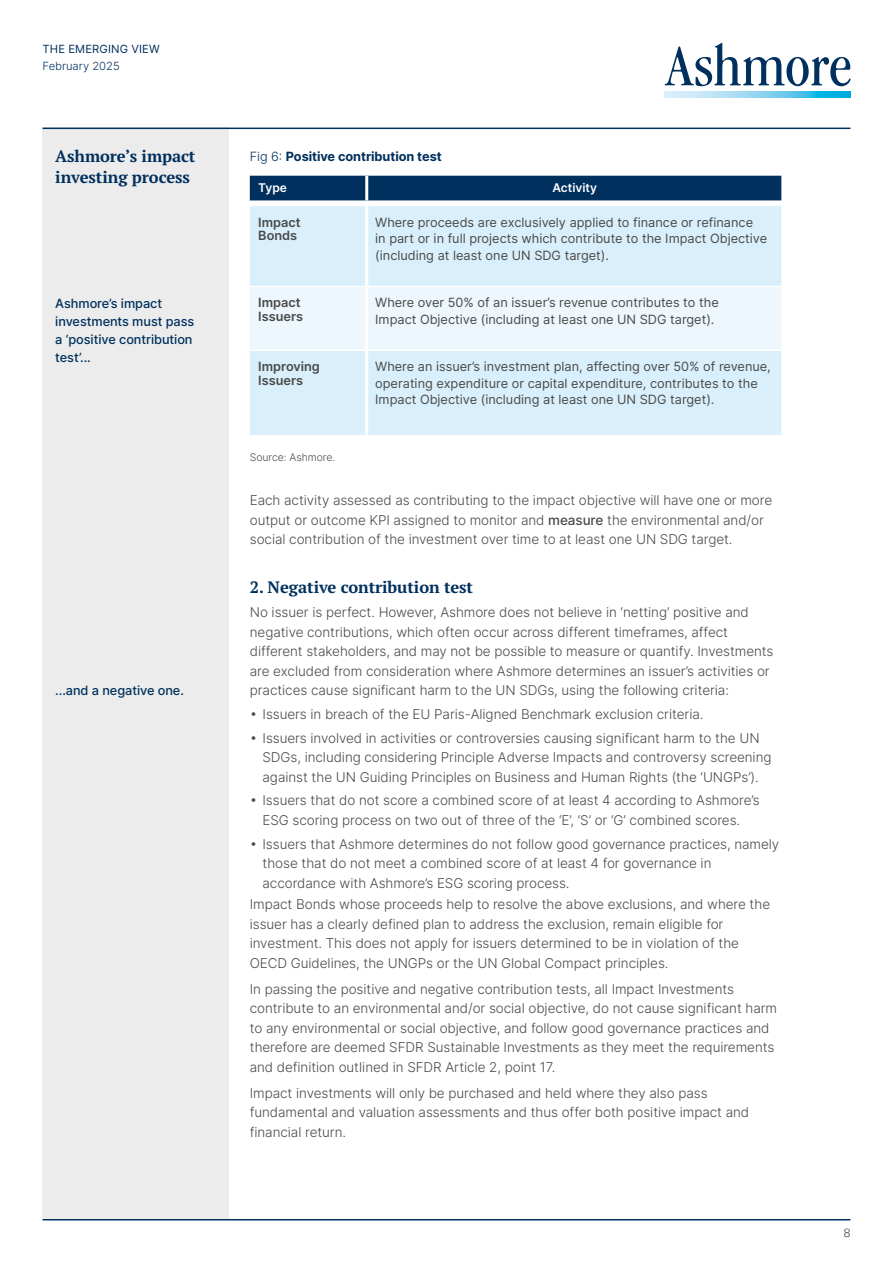
<style>
.page{position:relative;width:893px;height:1263px;background:#fff}
.page>*{position:absolute;margin:0;border:0;box-sizing:border-box;transform-origin:0 0}
.t1{font:700 16.5px/21px "PT Serif Pro";letter-spacing:-.005em;color:#00305d}
.t2{font:300 13.5px/19.5px "Inter";letter-spacing:-.005em;color:#4a4a49}
.t3{font:12.75px/16.5px "Inter";color:#4a4a49}
.t4{font:500 12.75px/18px "Inter";letter-spacing:-.005em;color:#00305d}
.t5{font:600 12.75px/13.5px "Inter";color:#4a4a49}
.t6{font:700 12.75px "Inter";letter-spacing:-.005em;color:#00305d}
.t7{font:600 12px "Inter";color:#fff}
.t8{font:300 12px "Univers Com 45";color:#4a4a49}
.t9{font:11.25px "Inter";letter-spacing:.01em;color:#00305d}
.t10{font:300 11.25px "Inter";color:#00305d}
.t11{font:300 10.5px "Inter";letter-spacing:-.005em;color:#4a4a49}
.s1{font-weight:300}
.s2{font-weight:500}
</style>
<div class="page">
<svg style="left:665px;top:43px;width:185px;height:43px"></svg>
<svg style="left:665px;top:92px;width:185px;height:6px"></svg>
<hr style="left:43px;top:1219px;width:807px;height:1px;background:#00305d">
<div style="left:43px;top:128px;width:186px;height:1091px;background:#ececec"></div>
<hr style="left:43px;top:128px;width:807px;height:1px;background:#00305d">
<div style="left:250px;top:206px;width:531px;height:229px;background:#d9effb"></div>
<div style="left:250px;top:287px;width:531px;height:63px;background:#edf7fd"></div>
<hr style="left:365px;top:206px;width:3px;height:80px;background:#fff">
<hr style="left:365px;top:287px;width:3px;height:63px;background:#fff">
<hr style="left:365px;top:351px;width:3px;height:84px;background:#fff">
<div style="left:250px;top:176px;width:532px;height:25px;background:#00305d"></div>
<hr style="left:250px;top:286px;width:117px;height:1px;background:#fff">
<hr style="left:367px;top:286px;width:414px;height:1px;background:#fff">
<hr style="left:250px;top:350px;width:117px;height:1px;background:#fff">
<hr style="left:367px;top:350px;width:414px;height:1px;background:#fff">
<p class="t9" style="left:43px;top:41px;width:119px">THE EMERGING VIEW</p>
<p class="t10" style="left:43px;top:58px;width:79px">February 2025</p>
<p class="t1" style="left:55px;top:145px;width:142px">Ashmore’s impact investing process</p>
<p class="t4" style="left:55px;top:294px;width:141px">Ashmore’s impact investments must pass a ‘positive contribution test’...</p>
<p class="t4" style="left:55px;top:681px;width:130px">...and a negative one.</p>
<p class="t6" style="left:250px;top:147px;width:193px"><span class="s1">Fig 6:</span> Positive contribution test</p>
<p class="t7" style="left:258px;top:178px;width:30px">Type</p>
<p class="t7" style="left:552px;top:178px;width:46px">Activity</p>
<p class="t5" style="left:258px;top:215px;width:44px">Impact<br>Bonds</p>
<p class="t3" style="left:375px;top:213px;width:393px">Where proceeds are exclusively applied to finance or refinance<br>in part or in full projects which contribute to the Impact Objective (including at least one UN SDG target).</p>
<p class="t5" style="left:258px;top:296px;width:46px">Impact<br>Issuers</p>
<p class="t3" style="left:375px;top:294px;width:345px">Where over 50% of an issuer’s revenue contributes to the<br>Impact Objective (including at least one UN SDG target).</p>
<p class="t5" style="left:258px;top:359px;width:63px">Improving<br>Issuers</p>
<p class="t3" style="left:375px;top:358px;width:397px">Where an issuer’s investment plan, affecting over 50% of revenue, operating expenditure or capital expenditure, contributes to the<br>Impact Objective (including at least one UN SDG target).</p>
<p class="t11" style="left:250px;top:449px;width:87px">Source: Ashmore.</p>
<p class="t2" style="left:250px;top:490px;width:524px">Each activity assessed as contributing to the impact objective will have one or more output or outcome KPI assigned to monitor and <span class="s2">measure</span> the environmental and/or social contribution of the investment over time to at least one UN SDG target.</p>
<p class="t1" style="left:250px;top:577px;width:225px">2. Negative contribution test</p>
<p class="t2" style="left:250px;top:602px;width:525px">No issuer is perfect. However, Ashmore does not believe in ‘netting’ positive and negative contributions, which often occur across different timeframes, affect different stakeholders, and may not be possible to measure or quantify. Investments are excluded from consideration where Ashmore determines an issuer’s activities or practices cause significant harm to the UN SDGs, using the following criteria:</p>
<p class="t2" style="left:250px;top:704px;width:455px">• Issuers in breach of the EU Paris-Aligned Benchmark exclusion criteria.</p>
<p class="t2" style="left:263px;top:728px;width:510px;text-indent:-13px">• Issuers involved in activities or controversies causing significant harm to the UN<br>SDGs, including considering Principle Adverse Impacts and controversy screening against the UN Guiding Principles on Business and Human Rights (the ‘UNGPs’).</p>
<p class="t2" style="left:250px;top:790px;width:511px;text-align:center">• Issuers that do not score a combined score of at least 4 according to Ashmore’s<br>ESG scoring process on two out of three of the ‘E’, ‘S’ or ‘G’ combined scores.</p>
<p class="t2" style="left:263px;top:834px;width:518px;text-indent:-13px">• Issuers that Ashmore determines do not follow good governance practices, namely those that do not meet a combined score of at least 4 for governance in accordance with Ashmore’s ESG scoring process.</p>
<p class="t2" style="left:250px;top:894px;width:522px">Impact Bonds whose proceeds help to resolve the above exclusions, and where the issuer has a clearly defined plan to address the exclusion, remain eligible for investment. This does not apply for issuers determined to be in violation of the OECD Guidelines, the UNGPs or the UN Global Compact principles.</p>
<p class="t2" style="left:250px;top:979px;width:529px">In passing the positive and negative contribution tests, all Impact Investments contribute to an environmental and/or social objective, do not cause significant harm to any environmental or social objective, and follow good governance practices and therefore are deemed SFDR Sustainable Investments as they meet the requirements and definition outlined in SFDR Article 2, point 17.</p>
<p class="t2" style="left:250px;top:1082px;width:501px">Impact investments will only be purchased and held where they also pass fundamental and valuation assessments and thus offer both positive impact and financial return.</p>
<p class="t8" style="left:844px;top:1226px;width:8px">8</p>
</div>
